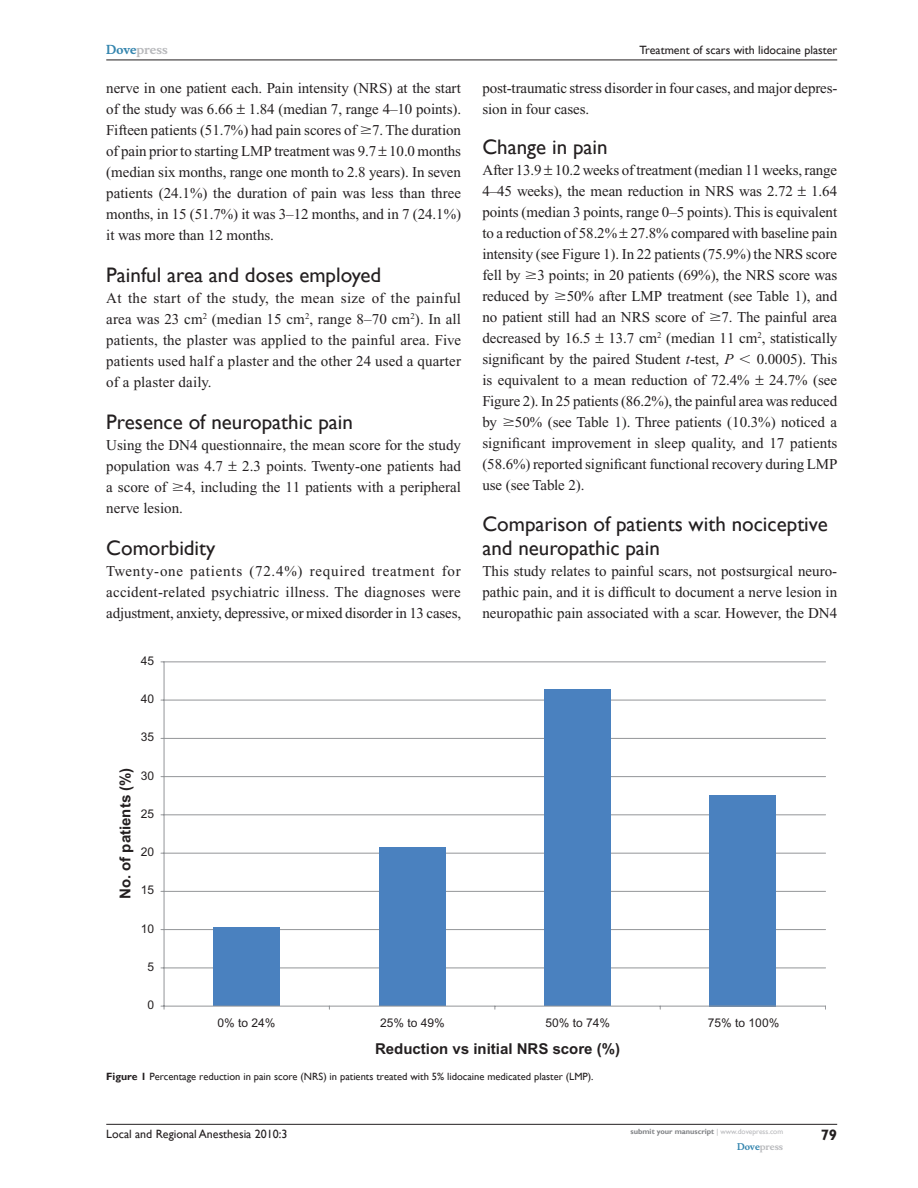
<style>
.page{position:relative;width:918px;height:1188px;background:#fff}
.page>*{position:absolute;margin:0;border:0;box-sizing:border-box;transform-origin:0 0}
.t1{font:21px/24px "Gill Sans";color:#231f20}
.t2{font:15px/21px "Times New Roman";letter-spacing:-.005em;color:#231f20;text-align:justify}
.t3{font:700 15px "Arial";color:#231f20}
.t4{font:700 15px "Gill Sans";color:#231f20}
.t5{font:12px "Gill Sans";color:#231f20}
.t6{font:12px "Arial";color:#231f20}
.t7{font:700 12px "Musee";color:#b8b9bc}
.t8{font:10.5px "Gill Sans";color:#231f20}
.t9{font:700 9px "Musee";color:#b8b9bc}
.t10{font:700 7.5px "Gill Sans";color:#808285}
.s1{color:#3485ae}
.s2{font-family:"Mathematical Pi One"}
.s3{font-style:italic}
.s4{font-weight:700}
.s5{font-weight:400;color:#b8b9bc}
</style>
<div class="page">
<hr style="left:106px;top:1124px;width:731px;height:1px;background:#231f20">
<hr style="left:106px;top:60px;width:731px;height:1px;background:#231f20">
<hr style="left:164px;top:968px;width:662px;height:1px;background:#939598">
<hr style="left:164px;top:929px;width:662px;height:1px;background:#939598">
<hr style="left:164px;top:891px;width:662px;height:1px;background:#939598">
<hr style="left:164px;top:853px;width:662px;height:1px;background:#939598">
<hr style="left:164px;top:814px;width:662px;height:1px;background:#939598">
<hr style="left:164px;top:776px;width:662px;height:1px;background:#939598">
<hr style="left:164px;top:738px;width:662px;height:1px;background:#939598">
<hr style="left:164px;top:700px;width:662px;height:1px;background:#939598">
<hr style="left:164px;top:661px;width:662px;height:1px;background:#939598">
<div style="left:214px;top:927px;width:66px;height:79px;background:#4a81bf"></div>
<div style="left:379px;top:848px;width:66px;height:158px;background:#4a81bf"></div>
<div style="left:544px;top:689px;width:67px;height:317px;background:#4a81bf"></div>
<div style="left:710px;top:795px;width:66px;height:211px;background:#4a81bf"></div>
<hr style="left:164px;top:662px;width:1px;height:344px;background:#939598">
<hr style="left:164px;top:1006px;width:662px;height:1px;background:#939598">
<p class="t7" style="left:106px;top:43px;width:63px"><span class="s1">Dove</span>press</p>
<p class="t2" style="left:106px;top:77px;width:356px">nerve in one patient each. Pain intensity (NRS) at the start of the study was 6.66 1.84 (median 7, range 4–10 points).<br>Fifteen patients (51.7%) had pain scores of <span class="s2">$</span>7. The duration of pain prior to starting LMP treatment was 9.7 10.0 months (median six months, range one month to 2.8 years). In seven patients (24.1%) the duration of pain was less than three months, in 15 (51.7%) it was 3–12 months, and in 7 (24.1%) it was more than 12 months.</p>
<h1 class="t1" style="left:106px;top:263px;width:277px">Painful area and doses employed</h1>
<p class="t2" style="left:106px;top:287px;width:356px">At the start of the study, the mean size of the painful area was 23 cm<sup>2</sup> (median 15 cm<sup>2</sup>, range 8–70 cm<sup>2</sup>). In all patients, the plaster was applied to the painful area. Five patients used half a plaster and the other 24 used a quarter of a plaster daily.</p>
<h1 class="t1" style="left:106px;top:410px;width:248px">Presence of neuropathic pain</h1>
<p class="t2" style="left:106px;top:434px;width:356px">Using the DN4 questionnaire, the mean score for the study population was 4.7</p>
<p class="t2" style="left:106px;top:455px;width:356px;text-indent:136px">2.3 points. Twenty-one patients had a score of <span class="s2">$</span>4, including the 11 patients with a peripheral nerve lesion.</p>
<h1 class="t1" style="left:106px;top:537px;width:111px">Comorbidity</h1>
<p class="t2" style="left:106px;top:561px;width:356px">Twenty-one patients (72.4%) required treatment for accident-related psychiatric illness. The diagnoses were adjustment, anxiety, depressive, or mixed disorder in 13 cases,</p>
<p class="t6" style="left:141px;top:654px;width:15px">45</p>
<p class="t6" style="left:141px;top:692px;width:15px">40</p>
<p class="t6" style="left:141px;top:730px;width:15px">35</p>
<p class="t3" style="left:116px;top:899px;width:133px;rotate:-90deg">No. of patients (%)</p>
<p class="t6" style="left:141px;top:769px;width:15px">30</p>
<p class="t6" style="left:141px;top:807px;width:15px">25</p>
<p class="t6" style="left:141px;top:845px;width:15px">20</p>
<p class="t6" style="left:141px;top:883px;width:15px">15</p>
<p class="t6" style="left:141px;top:921px;width:15px">10</p>
<p class="t6" style="left:147px;top:960px;width:8px">5</p>
<p class="t6" style="left:147px;top:998px;width:8px">0</p>
<p class="t5" style="left:640px;top:43px;width:199px">Treatment of scars with lidocaine plaster</p>
<p class="t2" style="left:482px;top:77px;width:357px">post-traumatic stress disorder in four cases, and major depres&shy;sion in four cases.</p>
<h1 class="t1" style="left:482px;top:135px;width:127px">Change in pain</h1>
<p class="t2" style="left:482px;top:160px;width:356px">After 13.9 10.2 weeks of treatment (median 11 weeks, range 4–45 weeks), the mean reduction in NRS was 2.72 1.64 points (median 3 points, range 0–5 points). This is equivalent to a reduction of 58.2% 27.8% compared with baseline pain intensity (see Figure 1). In 22 patients (75.9%) the NRS score fell by <span class="s2">$</span>3 points; in 20 patients (69%), the NRS score was reduced by <span class="s2">$</span>50% after LMP treatment (see Table 1), and no patient still had an NRS score of <span class="s2">$</span>7. The painful area decreased by 16.5 13.7 cm<sup>2</sup> (median 11 cm<sup>2</sup>, statistically significant by the paired Student <span class="s3">t</span>-test, <span class="s3">P</span> <span class="s2">,</span> 0.0005). This is equivalent to a mean reduction of 72.4%</p>
<p class="t2" style="left:482px;top:370px;width:357px;text-indent:287px">24.7% (see Figure 2). In 25 patients (86.2%), the painful area was reduced by <span class="s2">$</span>50% (see Table 1). Three patients (10.3%) noticed a significant improvement in sleep quality, and 17 patients (58.6%) reported significant functional recovery during LMP use (see Table 2).</p>
<h1 class="t1" style="left:482px;top:513px;width:347px">Comparison of patients with nociceptive and neuropathic pain</h1>
<p class="t2" style="left:482px;top:561px;width:356px">This study relates to painful scars, not postsurgical neuro&shy;pathic pain, and it is difficult to document a nerve lesion in neuropathic pain associated with a scar. However, the DN4</p>
<p class="t6" style="left:218px;top:1016px;width:60px">0% to 24%</p>
<p class="t6" style="left:380px;top:1016px;width:66px">25% to 49%</p>
<p class="t6" style="left:546px;top:1016px;width:66px">50% to 74%</p>
<p class="t6" style="left:708px;top:1016px;width:73px">75% to 100%</p>
<p class="t3" style="left:375px;top:1040px;width:247px">Reduction vs initial NRS score (%)</p>
<p class="t8" style="left:106px;top:1070px;width:489px"><span class="s4">Figure 1</span> Percentage reduction in pain score (NRS) in patients treated with 5% lidocaine medicated plaster (LMP).</p>
<p class="t5" style="left:106px;top:1127px;width:183px">Local and Regional Anesthesia 2010:3</p>
<p class="t10" style="left:631px;top:1127px;width:154px">submit your manuscript <span class="s5">| www.dovepress.com</span></p>
<p class="t9" style="left:737px;top:1141px;width:48px"><span class="s1">Dove</span>press</p>
<p class="t4" style="left:821px;top:1126px;width:18px">79</p>
</div>
